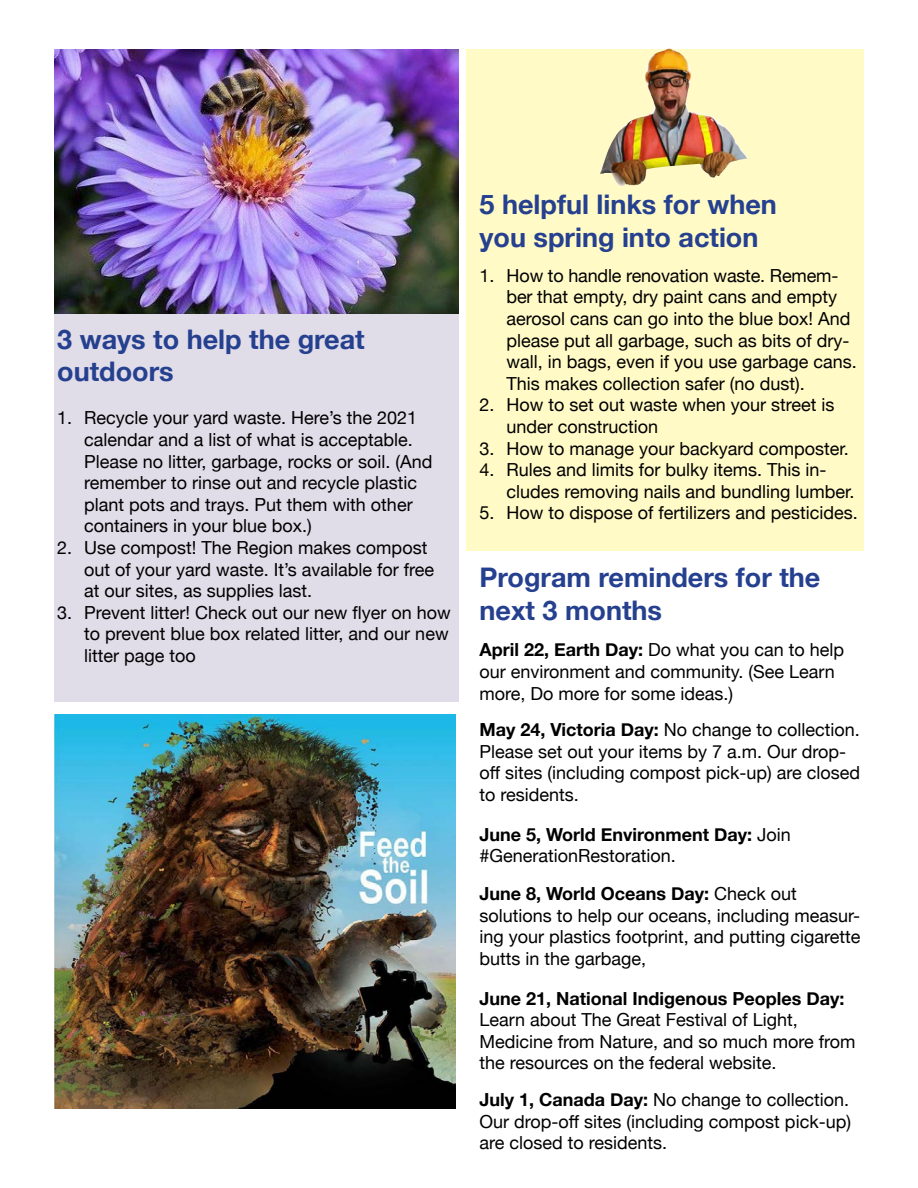
<style>
.page{position:relative;width:918px;height:1188px;background:#fff}
.page>*{position:absolute;margin:0;border:0;box-sizing:border-box;transform-origin:0 0}
.Paragraph_Style_2{font:700 27px "Helvetica Neue";color:#25408f}
.Numbers{font:18px/21.6px "Helvetica Neue";color:#000}
.Paragraph_Style_1{font:18px/21.6px "Helvetica Neue";color:#000}
.Paragraph_Style_1-2{font:700 18px "Helvetica Neue";color:#000}
.s1{font-weight:700}
.s2{font-weight:400}
</style>
<div class="page">
<div style="left:467px;top:50px;width:397px;height:501px;background:#fffac6"></div>
<div style="left:54px;top:305px;width:405px;height:397px;background:#e0dce8"></div>
<img style="left:54px;top:50px;width:405px;height:263px">
<img style="left:600px;top:48px;width:147px;height:138px">
<img style="left:54px;top:715px;width:402px;height:393px">
<p class="Paragraph_Style_2" style="left:57px;top:318px;width:309px">3 ways to help the great</p>
<p class="Paragraph_Style_2" style="left:57px;top:350px;width:118px">outdoors</p>
<p class="Numbers" style="left:84px;top:408px;width:350px;text-indent:-27px">1. Recycle your yard waste. Here’s the 2021 calendar and a list of what is acceptable.<br>Please no litter, garbage, rocks or soil. (And remember to rinse out and recycle plastic plant pots and trays. Put them with other containers in your blue box.)</p>
<p class="Numbers" style="left:84px;top:538px;width:352px;text-indent:-27px">2. Use compost! The Region makes compost out of your yard waste. It’s available for free at our sites, as supplies last.</p>
<p class="Numbers" style="left:84px;top:603px;width:368px;text-indent:-27px">3. Prevent litter! Check out our new flyer on how to prevent blue box related litter, and our new litter page too</p>
<p class="Paragraph_Style_2" style="left:480px;top:183px;width:299px">5 helpful links for when</p>
<p class="Paragraph_Style_2" style="left:480px;top:216px;width:280px">you spring into action</p>
<p class="Numbers" style="left:507px;top:266px;width:352px;text-indent:-27px">1. How to handle renovation waste. Remem&shy;ber that empty, dry paint cans and empty aerosol cans can go into the blue box! And please put all garbage, such as bits of dry&shy;wall, in bags, even if you use garbage cans.<br>This makes collection safer (no dust).</p>
<p class="Numbers" style="left:507px;top:395px;width:329px;text-indent:-27px">2. How to set out waste when your street is under construction</p>
<p class="Numbers" style="left:480px;top:438px;width:371px">3. How to manage your backyard composter.</p>
<p class="Numbers" style="left:507px;top:460px;width:350px;text-indent:-27px">4. Rules and limits for bulky items. This in&shy;cludes removing nails and bundling lumber.</p>
<p class="Numbers" style="left:480px;top:503px;width:380px">5. How to dispose of fertilizers and pesticides.</p>
<p class="Paragraph_Style_2" style="left:480px;top:557px;width:342px">Program reminders for the</p>
<p class="Paragraph_Style_2" style="left:480px;top:589px;width:184px">next 3 months</p>
<p class="Paragraph_Style_1" style="left:480px;top:640px;width:366px"><span class="s1">April 22, Earth Day:</span> Do what you can to help our environment and community. (See Learn more, Do more for some ideas.)</p>
<p class="Paragraph_Style_1" style="left:480px;top:720px;width:382px"><span class="s1">May 24, Victoria Day:</span> No change to collection.</p>
<p class="Paragraph_Style_1" style="left:480px;top:742px;width:382px">Please set out your items by 7 a.m. Our drop&shy;off sites (including compost pick-up) are closed to residents.</p>
<p class="Paragraph_Style_1-2" style="left:480px;top:820px;width:313px">June 5, World Environment Day: <span class="s2">Join</span></p>
<p class="Paragraph_Style_1" style="left:480px;top:846px;width:198px">#GenerationRestoration.</p>
<p class="Paragraph_Style_1-2" style="left:480px;top:880px;width:319px">June 8, World Oceans Day: <span class="s2">Check out</span></p>
<p class="Paragraph_Style_1" style="left:480px;top:906px;width:383px;text-align:justify">solutions to help our oceans, including measur&shy;ing your plastics footprint, and putting cigarette butts in the garbage,</p>
<p class="Paragraph_Style_1-2" style="left:480px;top:984px;width:366px">June 21, National Indigenous Peoples Day:</p>
<p class="Paragraph_Style_1" style="left:480px;top:1010px;width:320px">Learn about The Great Festival of Light,</p>
<p class="Paragraph_Style_1" style="left:480px;top:1032px;width:378px">Medicine from Nature, and so much more from the resources on the federal website.</p>
<p class="Paragraph_Style_1" style="left:480px;top:1090px;width:373px;text-align:justify"><span class="s1">July 1, Canada Day:</span> No change to collection.<br>Our drop-off sites (including compost pick-up) are closed to residents.</p>
</div>
